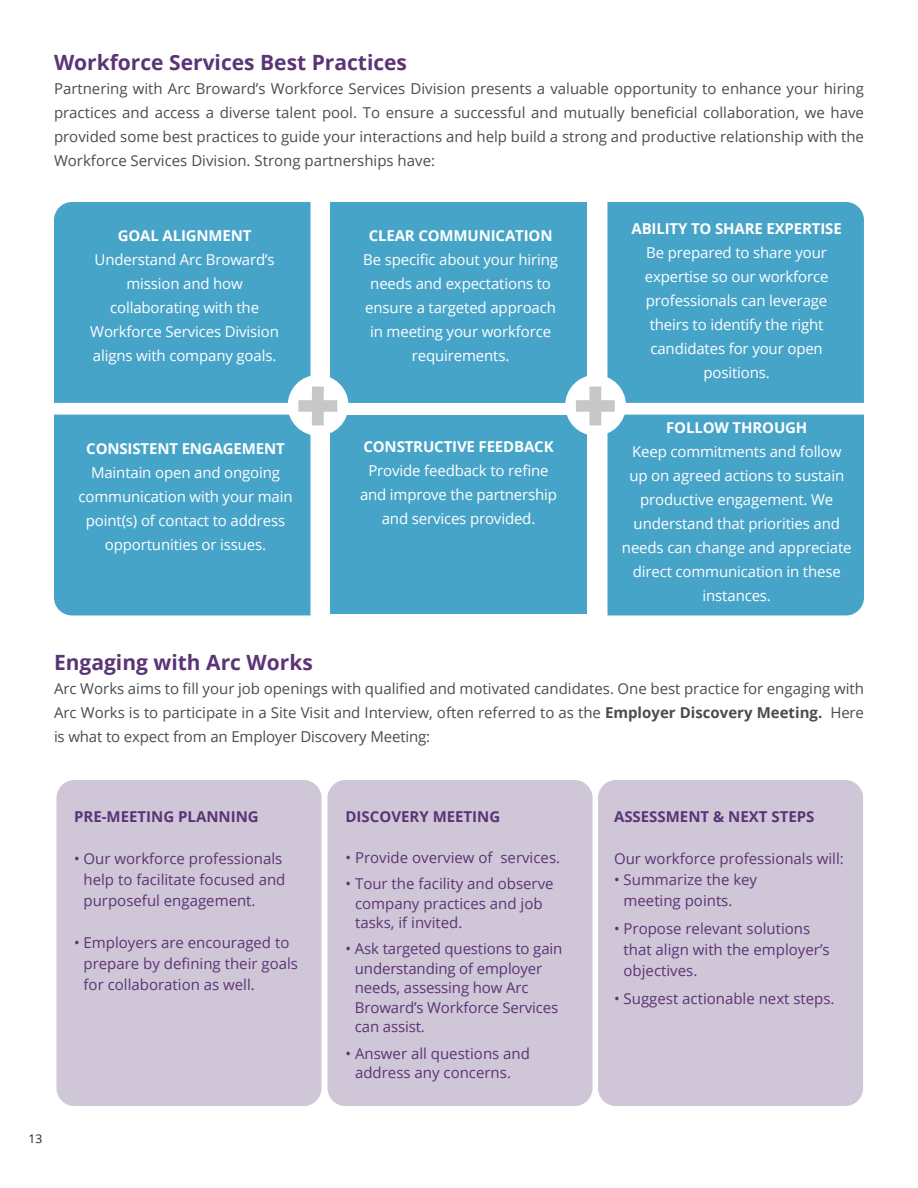
<style>
.page{position:relative;width:918px;height:1188px;background:#fff}
.page>*{position:absolute;margin:0;border:0;box-sizing:border-box;transform-origin:0 0}
.t1{font:900 81px "Markfor HCA";color:#c6c7c9}
.t2{font:700 21px "Open Sans";color:#5b3475}
.t3{font:15px/24px "Open Sans";letter-spacing:-.01em;color:#fff;text-align:center}
.t4{font:15px/24px "Open Sans";color:#4b4c4d;text-align:justify}
.t5{font:15px/21px "Open Sans";color:#5b3475}
.t6{font:700 15px "Open Sans";color:#5b3475}
.t7{font:12px "Open Sans";color:#231f20}
.s1{font-weight:700}
</style>
<div class="page">
<div style="left:56px;top:780px;width:266px;height:326px;background:#cfc6d7;border-radius:18px"></div>
<div style="left:327px;top:780px;width:266px;height:326px;background:#cfc6d7;border-radius:18px"></div>
<div style="left:598px;top:780px;width:265px;height:326px;background:#cfc6d7;border-radius:18px"></div>
<div style="left:54px;top:202px;width:256px;height:201px;background:#47a4c9"></div>
<div style="left:54px;top:415px;width:256px;height:200px;background:#47a4c9"></div>
<div style="left:331px;top:202px;width:256px;height:201px;background:#47a4c9"></div>
<div style="left:331px;top:415px;width:256px;height:199px;background:#47a4c9"></div>
<div style="left:607px;top:202px;width:257px;height:201px;background:#47a4c9"></div>
<div style="left:608px;top:415px;width:256px;height:200px;background:#47a4c9"></div>
<div style="left:288px;top:375px;width:61px;height:61px;background:#fff;border-radius:50%"></div>
<div style="left:565px;top:375px;width:61px;height:61px;background:#fff;border-radius:50%"></div>
<p class="t2" style="left:54px;top:48px;width:355px">Workforce Services Best Practices</p>
<p class="t4" style="left:54px;top:76px;width:812px">Partnering with Arc Broward’s Workforce Services Division presents a valuable opportunity to enhance your hiring practices and access a diverse talent pool. To ensure a successful and mutually beneficial collaboration, we have provided some best practices to guide your interactions and help build a strong and productive relationship with the Workforce Services Division. Strong partnerships have:</p>
<p class="t3" style="left:90px;top:223px;width:190px"><span class="s1">GOAL ALIGNMENT<br></span>Understand Arc Broward’s mission and how collaborating with the<br>Workforce Services Division aligns with company goals.</p>
<p class="t3" style="left:363px;top:223px;width:196px"><span class="s1">CLEAR COMMUNICATION<br></span>Be specific about your hiring needs and expectations to ensure a targeted approach in meeting your workforce requirements.</p>
<p class="t3" style="left:632px;top:216px;width:212px"><span class="s1">ABILITY TO SHARE EXPERTISE<br></span>Be prepared to share your expertise so our workforce professionals can leverage theirs to identify the right candidates for your open positions.</p>
<p class="t1" style="left:294px;top:336px;width:50px">+</p>
<p class="t1" style="left:571px;top:336px;width:50px">+</p>
<p class="t3" style="left:79px;top:436px;width:216px"><span class="s1">CONSISTENT ENGAGEMENT<br></span>Maintain open and ongoing communication with your main point(s) of contact to address opportunities or issues.</p>
<p class="t3" style="left:360px;top:435px;width:199px"><span class="s1">CONSTRUCTIVE FEEDBACK<br></span>Provide feedback to refine and improve the partnership and services provided.</p>
<p class="t3" style="left:622px;top:415px;width:231px"><span class="s1">FOLLOW THROUGH<br></span>Keep commitments and follow up on agreed actions to sustain productive engagement. We understand that priorities and needs can change and appreciate direct communication in these instances.</p>
<p class="t2" style="left:54px;top:648px;width:260px">Engaging with Arc Works</p>
<p class="t4" style="left:54px;top:676px;width:812px">Arc Works aims to fill your job openings with qualified and motivated candidates. One best practice for engaging with Arc Works is to participate in a Site Visit and Interview, often referred to as the <span class="s1">Employer Discovery Meeting.</span> Here is what to expect from an Employer Discovery Meeting:</p>
<p class="t6" style="left:74px;top:806px;width:186px">PRE-MEETING PLANNING</p>
<p class="t5" style="left:84px;top:848px;width:203px;text-indent:-10px">• Our workforce professionals help to facilitate focused and purposeful engagement.</p>
<p class="t5" style="left:84px;top:932px;width:216px;text-indent:-10px">• Employers are encouraged to prepare by defining their goals for collaboration as well.</p>
<p class="t7" style="left:28px;top:1131px;width:15px">13</p>
<p class="t6" style="left:346px;top:806px;width:156px">DISCOVERY MEETING</p>
<p class="t5" style="left:346px;top:847px;width:216px">• Provide overview of services.</p>
<p class="t5" style="left:355px;top:874px;width:200px;line-height:19.5px;text-indent:-10px">• Tour the facility and observe company practices and job tasks, if invited.</p>
<p class="t5" style="left:355px;top:939px;width:209px;line-height:19.5px;text-indent:-9px">• Ask targeted questions to gain understanding of employer needs, assessing how Arc<br>Broward’s Workforce Services can assist.</p>
<p class="t5" style="left:355px;top:1043px;width:176px;line-height:19.5px;text-indent:-10px">• Answer all questions and address any concerns.</p>
<p class="t6" style="left:614px;top:806px;width:202px">ASSESSMENT &amp; NEXT STEPS</p>
<p class="t5" style="left:614px;top:848px;width:231px">Our workforce professionals will:</p>
<p class="t5" style="left:624px;top:869px;width:135px;text-indent:-10px">• Summarize the key meeting points.</p>
<p class="t5" style="left:624px;top:918px;width:208px;text-indent:-10px">• Propose relevant solutions that align with the employer’s objectives.</p>
<p class="t5" style="left:614px;top:988px;width:222px">• Suggest actionable next steps.</p>
</div>
